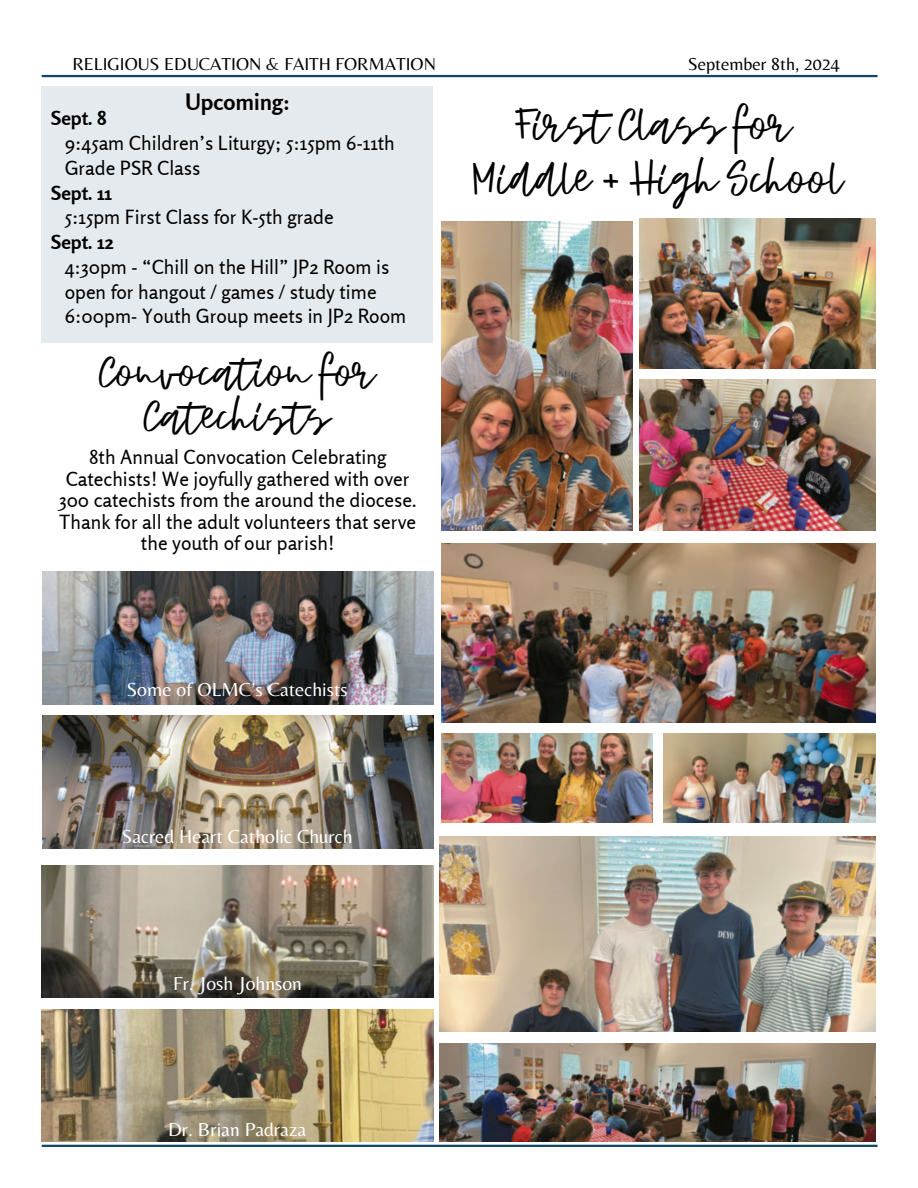
<style>
.page{position:relative;width:918px;height:1188px;background:#fff}
.page>*{position:absolute;margin:0;border:0;box-sizing:border-box;transform-origin:0 0}
.t1{font:46.8px/53.8px "Indian";color:#000;text-align:center}
.t2{font:45px/43.8px "Indian";color:#000;text-align:center}
.t3{font:700 22.5px "Rosario";color:#000}
.t4{font:19.65px "Belleza";color:#fff}
.t5{font:19.5px/21.3px "Rosario";color:#000}
.t6{font:700 19.5px "Rosario";color:#000}
.t7{font:18px "Belleza";color:#000}
</style>
<div class="page">
<img style="left:42px;top:572px;width:392px;height:133px">
<img style="left:42px;top:716px;width:392px;height:133px">
<img style="left:439px;top:836px;width:437px;height:196px">
<img style="left:439px;top:1043px;width:437px;height:98px">
<img style="left:441px;top:543px;width:434px;height:179px">
<img style="left:441px;top:734px;width:212px;height:88px">
<img style="left:664px;top:734px;width:211px;height:88px">
<div style="left:42px;top:86px;width:391px;height:257px;background:#e4eaee"></div>
<hr style="left:42px;top:75px;width:836px;height:2px;background:#0c4865">
<hr style="left:42px;top:1145px;width:836px;height:2px;background:#0c4865">
<img style="left:441px;top:221px;width:191px;height:309px">
<img style="left:639px;top:219px;width:236px;height:149px">
<img style="left:639px;top:380px;width:236px;height:150px">
<img style="left:42px;top:865px;width:391px;height:133px">
<img style="left:42px;top:1009px;width:391px;height:133px">
<p class="t7" style="left:72px;top:53px;width:365px">RELIGIOUS EDUCATION &amp; FAITH FORMATION</p>
<p class="t7" style="left:688px;top:53px;width:154px">September 8th, 2024</p>
<p class="t3" style="left:185px;top:88px;width:107px">Upcoming:</p>
<h1 class="t1" style="left:473px;top:99px;width:372px">First Class for<br>Middle + High School</h1>
<p class="t6" style="left:51px;top:106px;width:56px">Sept. 8</p>
<p class="t5" style="left:65px;top:131px;width:332px;line-height:24.8px">9:45am Children’s Liturgy; 5:15pm 6-11th<br>Grade PSR Class</p>
<p class="t6" style="left:51px;top:181px;width:62px">Sept. 11</p>
<p class="t5" style="left:65px;top:207px;width:270px">5:15pm First Class for K-5th grade</p>
<p class="t6" style="left:51px;top:230px;width:64px">Sept. 12</p>
<p class="t5" style="left:65px;top:254px;width:343px;line-height:24.8px">4:30pm - “Chill on the Hill” JP2 Room is open for hangout / games / study time<br>6:00pm- Youth Group meets in JP2 Room</p>
<h2 class="t2" style="left:99px;top:351px;width:278px">Convocation for<br>Catechists</h2>
<p class="t5" style="left:59px;top:447px;width:359px;text-align:center">8th Annual Convocation Celebrating Catechists! We joyfully gathered with over 300 catechists from the around the diocese.<br>Thank for all the adult volunteers that serve the youth of our parish!</p>
<p class="t4" style="left:126px;top:678px;width:223px">Some of OLMC’s Catechists</p>
<p class="t4" style="left:122px;top:825px;width:233px">Sacred Heart Catholic Church</p>
<p class="t4" style="left:173px;top:971px;width:130px">Fr. Josh Johnson</p>
<p class="t4" style="left:168px;top:1118px;width:140px">Dr. Brian Padraza</p>
</div>
